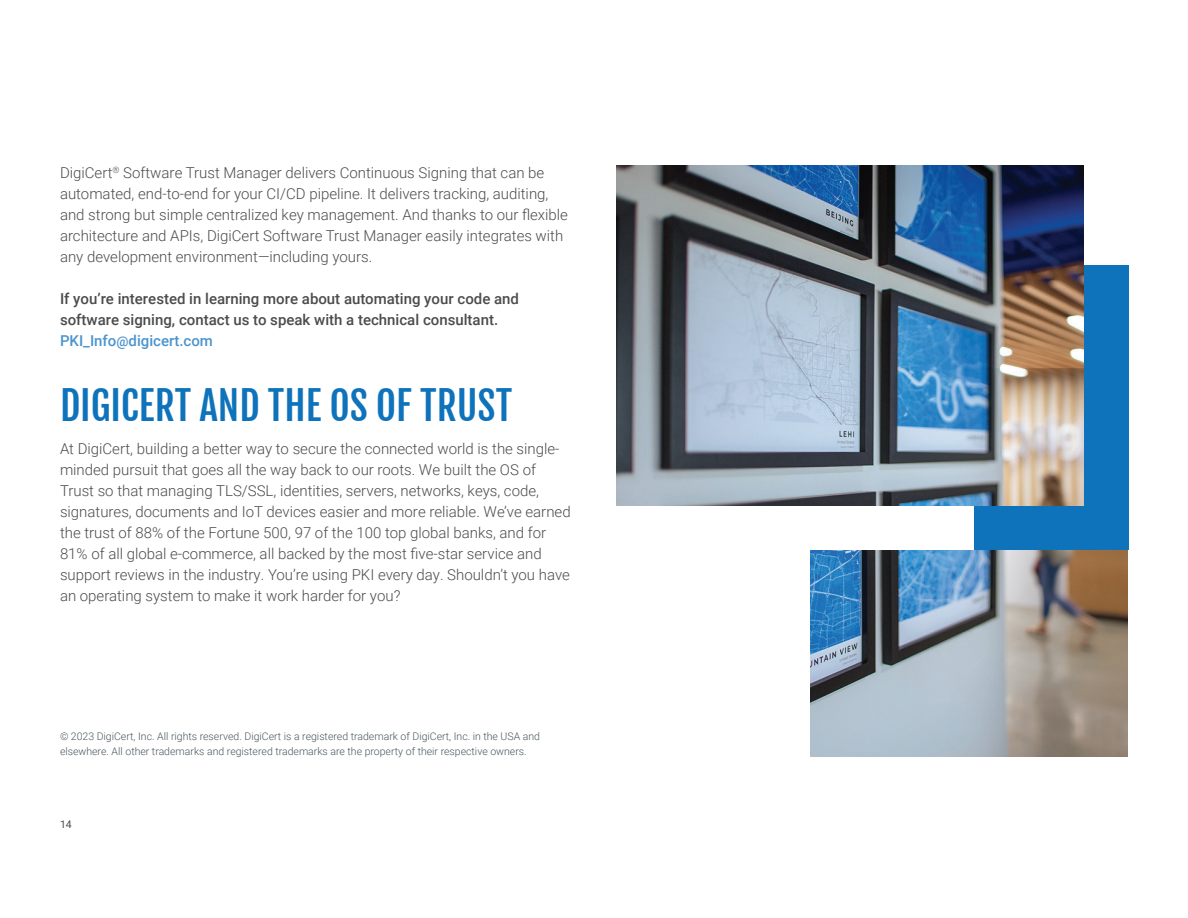
<style>
.page{position:relative;width:1188px;height:918px;background:#fff}
.page>*{position:absolute;margin:0;border:0;box-sizing:border-box;transform-origin:0 0}
.t1{font:39px "Fjalla One";color:#0e73bb}
.t2{font:300 15px/21px "Roboto";color:#4b4c4d}
.t3{font:500 15px/21px "Roboto";color:#4b4c4d}
.t4{font:300 10.5px/15px "Roboto";color:#47565e}
.t5{font:10.5px "Roboto";color:#4b4c4d}
.s1{color:#4b94cf}
.s2{font-size:13.5px;color:#4b94cf}
</style>
<div class="page">
<div style="left:974px;top:266px;width:155px;height:284px;background:#0e73bb"></div>
<img style="left:616px;top:165px;width:468px;height:341px">
<img style="left:810px;top:550px;width:318px;height:207px">
<p class="t2" style="left:60px;top:161px;width:510px">DigiCert<sup>®</sup> Software Trust Manager delivers Continuous Signing that can be automated, end-to-end for your CI/CD pipeline. It delivers tracking, auditing, and strong but simple centralized key management. And thanks to our flexible architecture and APIs, DigiCert Software Trust Manager easily integrates with any development environment—including yours.</p>
<p class="t3" style="left:60px;top:287px;width:461px">If you’re interested in learning more about automating your code and software signing, contact us to speak with a technical consultant.<br><span class="s1">PKI_Info</span><span class="s2">@</span><span class="s1">digicert.com</span></p>
<h1 class="t1" style="left:60px;top:382px;width:454px">DIGICERT AND THE OS OF TRUST</h1>
<p class="t2" style="left:60px;top:437px;width:512px">At DigiCert, building a better way to secure the connected world is the single&shy;minded pursuit that goes all the way back to our roots. We built the OS of Trust so that managing TLS/SSL, identities, servers, networks, keys, code, signatures, documents and IoT devices easier and more reliable. We’ve earned the trust of 88% of the Fortune 500, 97 of the 100 top global banks, and for 81% of all global e-commerce, all backed by the most five-star service and support reviews in the industry. You’re using PKI every day. Shouldn’t you have an operating system to make it work harder for you?</p>
<p class="t4" style="left:60px;top:728px;width:482px">© 2023 DigiCert, Inc. All rights reserved. DigiCert is a registered trademark of DigiCert, Inc. in the USA and elsewhere. All other trademarks and registered trademarks are the property of their respective owners.</p>
<p class="t5" style="left:60px;top:817px;width:13px">14</p>
</div>
